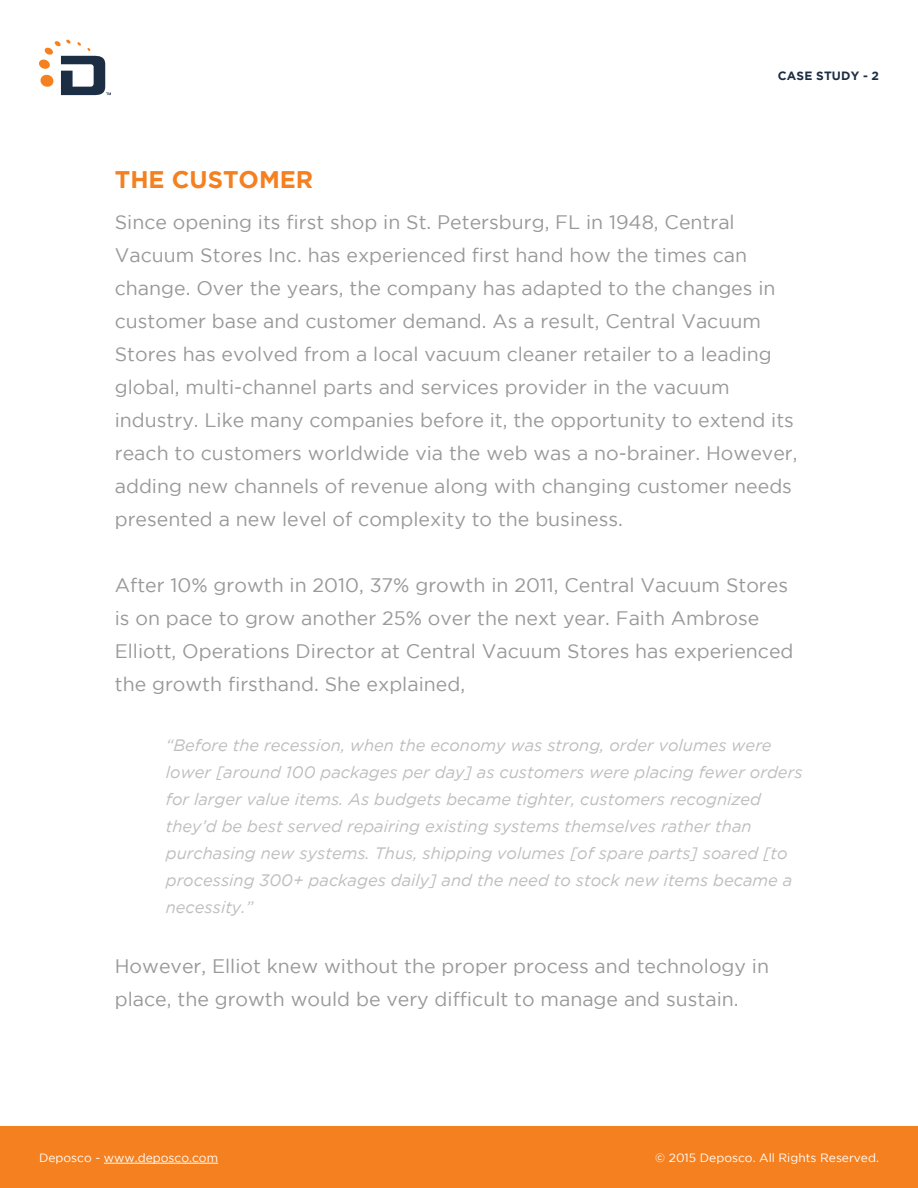
<style>
.page{position:relative;width:918px;height:1188px;background:#fff}
.page>*{position:absolute;margin:0;border:0;box-sizing:border-box;transform-origin:0 0}
.t1{font:700 24px "Gotham";color:#f58020}
.t2{font:19.5px/33px "Gotham";color:#999}
.t3{font:italic 16.5px/27px "Gotham";color:#bebebe}
.t4{font:12px "Gotham";color:#fff}
.t5{font:700 12px "Gotham";letter-spacing:.015em;color:#1c2e43}
</style>
<div class="page">
<div style="left:0;top:1127px;width:918px;height:61px;background:#f58020"></div>
<hr style="left:104px;top:1163px;width:114px;height:1px;background:#fff">
<svg style="left:39px;top:40px;width:72px;height:55px"></svg>
<p class="t5" style="left:778px;top:72px;width:103px">CASE STUDY - 2</p>
<p class="t1" style="left:115px;top:170px;width:200px">THE CUSTOMER</p>
<p class="t2" style="left:115px;top:207px;width:684px">Since opening its first shop in St. Petersburg, FL in 1948, Central Vacuum Stores Inc. has experienced first hand how the times can change. Over the years, the company has adapted to the changes in customer base and customer demand. As a result, Central Vacuum Stores has evolved from a local vacuum cleaner retailer to a leading global, multi-channel parts and services provider in the vacuum industry. Like many companies before it, the opportunity to extend its reach to customers worldwide via the web was a no-brainer. However, adding new channels of revenue along with changing customer needs presented a new level of complexity to the business.</p>
<p class="t2" style="left:115px;top:570px;width:680px">After 10% growth in 2010, 37% growth in 2011, Central Vacuum Stores is on pace to grow another 25% over the next year. Faith Ambrose Elliott, Operations Director at Central Vacuum Stores has experienced the growth firsthand. She explained,</p>
<p class="t3" style="left:166px;top:733px;width:638px">“Before the recession, when the economy was strong, order volumes were lower [around 100 packages per day] as customers were placing fewer orders for larger value items. As budgets became tighter, customers recognized they’d be best served repairing existing systems themselves rather than purchasing new systems. Thus, shipping volumes [of spare parts] soared [to processing 300+ packages daily] and the need to stock new items became a necessity.”</p>
<p class="t2" style="left:115px;top:951px;width:656px">However, Elliot knew without the proper process and technology in place, the growth would be very difficult to manage and sustain.</p>
<p class="t4" style="left:39px;top:1153px;width:181px">Deposco - www.deposco.com</p>
<p class="t4" style="left:655px;top:1153px;width:225px">© 2015 Deposco. All Rights Reserved.</p>
</div>
